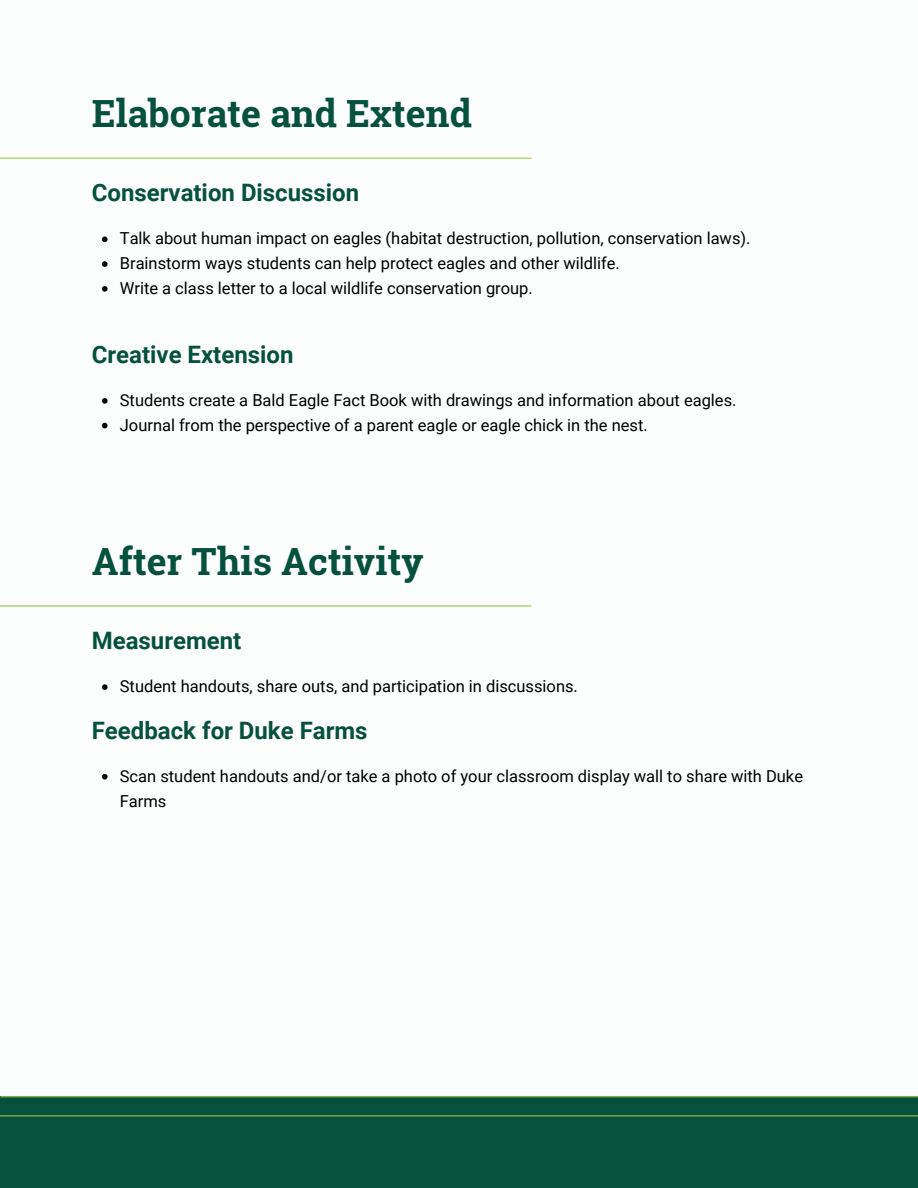
<style>
.page{position:relative;width:918px;height:1188px;background:#fff}
.page>*{position:absolute;margin:0;border:0;box-sizing:border-box;transform-origin:0 0}
.t1{font:700 37.5px "Roboto Slab";color:#05513d}
.t2{font:700 24px "Roboto";color:#05513d}
.t3{font:16.5px/24.8px "Roboto";color:#000}
</style>
<div class="page">
<div style="left:0;top:1097px;width:918px;height:91px;background:#05513d"></div>
<hr style="left:0;top:1115px;width:918px;height:1px;background:#9cc945">
<hr style="left:0;top:1096px;width:918px;height:1px;background:#9cc945">
<hr style="left:0;top:158px;width:532px;height:1px;background:#9cc945">
<svg style="left:102px;top:237px;width:6px;height:5px"></svg>
<svg style="left:102px;top:261px;width:6px;height:6px"></svg>
<svg style="left:102px;top:286px;width:6px;height:6px"></svg>
<svg style="left:102px;top:684px;width:6px;height:6px"></svg>
<svg style="left:102px;top:774px;width:6px;height:6px"></svg>
<hr style="left:0;top:605px;width:532px;height:2px;background:#9cc945">
<svg style="left:102px;top:398px;width:6px;height:6px"></svg>
<svg style="left:102px;top:423px;width:6px;height:5px"></svg>
<h2 class="t1" style="left:92px;top:88px;width:382px">Elaborate and Extend</h2>
<p class="t2" style="left:92px;top:179px;width:269px">Conservation Discussion</p>
<p class="t3" style="left:120px;top:226px;width:632px">Talk about human impact on eagles (habitat destruction, pollution, conservation laws).</p>
<p class="t3" style="left:120px;top:251px;width:502px">Brainstorm ways students can help protect eagles and other wildlife.</p>
<h2 class="t3" style="left:120px;top:276px;width:415px">Write a class letter to a local wildlife conservation group.</h2>
<p class="t2" style="left:92px;top:341px;width:203px">Creative Extension</p>
<h2 class="t3" style="left:120px;top:388px;width:618px">Students create a Bald Eagle Fact Book with drawings and information about eagles.</h2>
<p class="t3" style="left:120px;top:413px;width:529px">Journal from the perspective of a parent eagle or eagle chick in the nest.</p>
<h2 class="t1" style="left:92px;top:536px;width:333px">After This Activity</h2>
<p class="t2" style="left:92px;top:627px;width:151px">Measurement</p>
<p class="t3" style="left:120px;top:674px;width:460px">Student handouts, share outs, and participation in discussions.</p>
<h1 class="t2" style="left:92px;top:716px;width:277px">Feedback for Duke Farms</h1>
<p class="t3" style="left:120px;top:764px;width:685px">Scan student handouts and/or take a photo of your classroom display wall to share with Duke<br>Farms</p>
</div>
